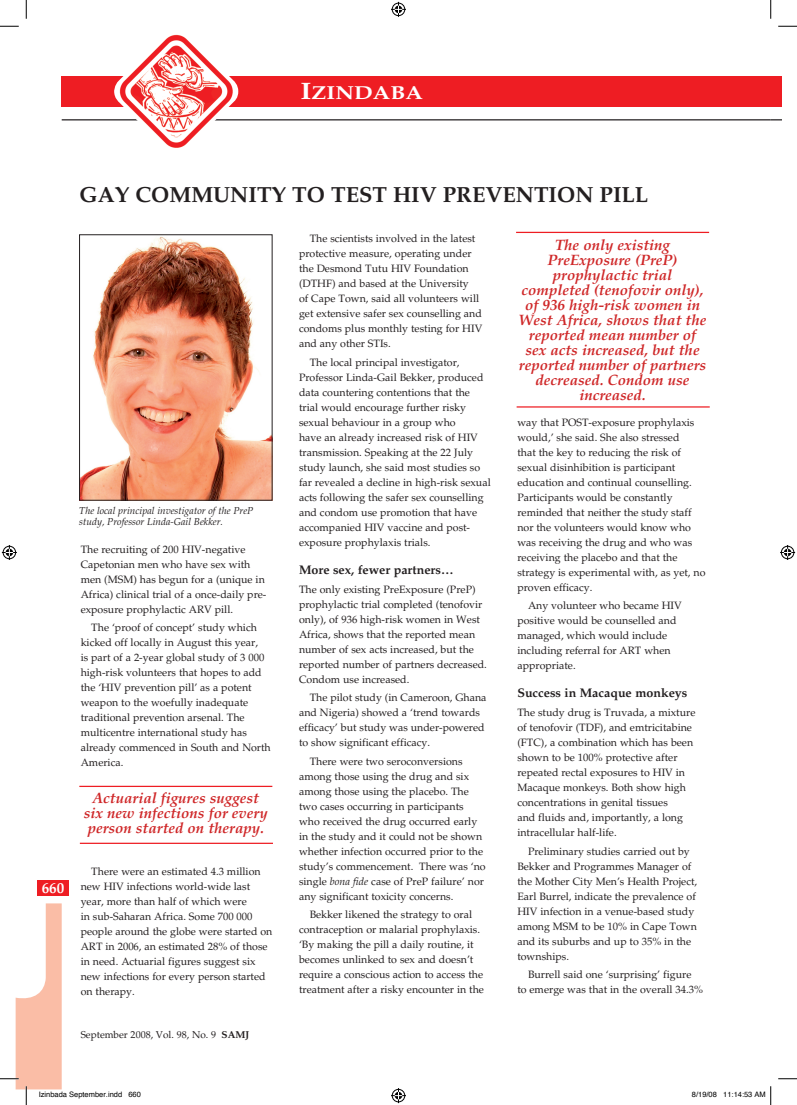
<style>
.page{position:relative;width:797px;height:1105px;background:#fff}
.page>*{position:absolute;margin:0;border:0;box-sizing:border-box;transform-origin:0 0}
.t1{font:700 21.88px "Palatino";color:#231f20}
.t2{font:700 18.75px "Palatino";color:#fff;scale:1.2 1}
.t3{font:italic 700 15px/15px "Palatino";color:#cf2728;text-align:center}
.t4{font:700 15px "Palatino";color:#fff}
.t5{font:700 12.5px "Palatino";color:#231f20}
.t6{font:10.62px/15px "Palatino";color:#231f20}
.t7{font:italic 10px/11.2px "Palatino";color:#231f20}
.t8{font:10px "Palatino";color:#231f20}
.t9{font:7.5px "Helvetica";color:#000}
.s1{font-size:23.75px}
.s2{font-weight:700}
.s3{font-style:italic}
</style>
<div class="page">
<div style="left:62px;top:77px;width:708px;height:30px;background:#ee1d23"></div>
<hr style="left:62px;top:119px;width:708px;height:1px;background:#231f20">
<div style="left:38px;top:880px;width:31px;height:16px;background:#ee1d23"></div>
<img style="left:114px;top:34px;width:124px;height:114px">
<div style="left:770px;top:77px;width:11px;height:30px;background:#ee1d23"></div>
<img style="left:81px;top:236px;width:189px;height:262px">
<div style="left:79px;top:234px;width:193px;height:266px;border:1px solid #231f20"></div>
<hr style="left:79px;top:786px;width:193px;height:1px;background:#ee1d23">
<hr style="left:80px;top:843px;width:193px;height:1px;background:#ee1d23">
<hr style="left:516px;top:232px;width:193px;height:1px;background:#ee1d23">
<hr style="left:516px;top:406px;width:193px;height:2px;background:#ee1d23">
<svg style="left:0;top:25px;width:19px;height:2px"></svg>
<svg style="left:778px;top:25px;width:19px;height:2px"></svg>
<svg style="left:778px;top:1078px;width:19px;height:1px"></svg>
<svg style="left:25px;top:0;width:2px;height:19px"></svg>
<svg style="left:770px;top:0;width:1px;height:19px"></svg>
<svg style="left:391px;top:2px;width:15px;height:15px"></svg>
<svg style="left:391px;top:1088px;width:15px;height:15px"></svg>
<svg style="left:2px;top:545px;width:15px;height:15px"></svg>
<svg style="left:780px;top:545px;width:15px;height:15px"></svg>
<svg style="left:0;top:903px;width:62px;height:202px"></svg>
<svg style="left:770px;top:1086px;width:1px;height:19px"></svg>
<h2 class="t2" style="left:300px;top:82px;width:103px"><span class="s1">I</span>ZINDABA</h2>
<h3 class="t4" style="left:42px;top:879px;width:24px">660</h3>
<h1 class="t1" style="left:80px;top:182px;width:570px">GAY COMMUNITY TO TEST HIV PREVENTION PILL</h1>
<p class="t7" style="left:79px;top:505px;width:176px">The local principal investigator of the PreP study, Professor Linda-Gail Bekker.</p>
<p class="t6" style="left:81px;top:542px;width:187px">The recruiting of 200 HIV-negative Capetonian men who have sex with men (MSM) has begun for a (unique in Africa) clinical trial of a once-daily pre&shy;exposure prophylactic ARV pill.</p>
<p class="t6" style="left:81px;top:620px;width:192px;text-indent:11px">The ‘proof of concept’ study which kicked off locally in August this year,<br>is part of a 2-year global study of 3 000 high-risk volunteers that hopes to add the ‘HIV prevention pill’ as a potent weapon to the woefully inadequate traditional prevention arsenal. The multicentre international study has already commenced in South and North America.</p>
<h3 class="t3" style="left:84px;top:790px;width:185px">Actuarial figures suggest six new infections for every person started on therapy.</h3>
<p class="t6" style="left:81px;top:864px;width:193px;text-indent:11px">There were an estimated 4.3 million new HIV infections world-wide last year, more than half of which were<br>in sub-Saharan Africa. Some 700 000 people around the globe were started on ART in 2006, an estimated 28% of those in need. Actuarial figures suggest six new infections for every person started on therapy.</p>
<p class="t8" style="left:81px;top:1029px;width:170px">September 2008, Vol. 98, No. 9 <span class="s2">SAMJ</span></p>
<p class="t6" style="left:299px;top:231px;width:185px;text-indent:11px">The scientists involved in the latest protective measure, operating under the Desmond Tutu HIV Foundation (DTHF) and based at the University<br>of Cape Town, said all volunteers will get extensive safer sex counselling and condoms plus monthly testing for HIV and any other STIs.</p>
<p class="t6" style="left:299px;top:355px;width:193px;text-indent:11px">The local principal investigator, Professor Linda-Gail Bekker, produced data countering contentions that the trial would encourage further risky sexual behaviour in a group who<br>have an already increased risk of HIV transmission. Speaking at the 22 July study launch, she said most studies so far revealed a decline in high-risk sexual acts following the safer sex counselling and condom use promotion that have accompanied HIV vaccine and post&shy;exposure prophylaxis trials.</p>
<p class="t5" style="left:299px;top:563px;width:156px">More sex, fewer partners…</p>
<p class="t6" style="left:299px;top:582px;width:189px">The only existing PreExposure (PreP) prophylactic trial completed (tenofovir only), of 936 high-risk women in West Africa, shows that the reported mean number of sex acts increased, but the reported number of partners decreased.<br>Condom use increased.</p>
<p class="t6" style="left:299px;top:690px;width:189px;text-indent:11px">The pilot study (in Cameroon, Ghana and Nigeria) showed a ‘trend towards efficacy’ but study was under-powered to show significant efficacy.</p>
<p class="t6" style="left:299px;top:754px;width:188px;text-indent:11px">There were two seroconversions among those using the drug and six among those using the placebo. The two cases occurring in participants who received the drug occurred early in the study and it could not be shown whether infection occurred prior to the study’s commencement. There was ‘no single <span class="s3">bona fide</span> case of PreP failure’ nor any significant toxicity concerns.</p>
<p class="t6" style="left:299px;top:907px;width:186px;text-indent:11px">Bekker likened the strategy to oral contraception or malarial prophylaxis. ‘By making the pill a daily routine, it becomes unlinked to sex and doesn’t require a conscious action to access the treatment after a risky encounter in the</p>
<p class="t3" style="left:518px;top:237px;width:189px">The only existing<br>PreExposure (PreP) prophylactic trial completed (tenofovir only), of 936 high-risk women in<br>West Africa, shows that the reported mean number of sex acts increased, but the reported number of partners decreased. Condom use increased.</p>
<p class="t6" style="left:517px;top:415px;width:190px">way that POST-exposure prophylaxis would,’ she said. She also stressed<br>that the key to reducing the risk of sexual disinhibition is participant education and continual counselling.<br>Participants would be constantly reminded that neither the study staff nor the volunteers would know who was receiving the drug and who was receiving the placebo and that the strategy is experimental with, as yet, no proven efficacy.</p>
<p class="t6" style="left:517px;top:598px;width:166px;text-indent:11px">Any volunteer who became HIV positive would be counselled and managed, which would include including referral for ART when appropriate.</p>
<p class="t5" style="left:517px;top:686px;width:171px">Success in Macaque monkeys</p>
<p class="t6" style="left:517px;top:705px;width:180px">The study drug is Truvada, a mixture of tenofovir (TDF), and emtricitabine (FTC), a combination which has been shown to be 100% protective after repeated rectal exposures to HIV in Macaque monkeys. Both show high concentrations in genital tissues<br>and fluids and, importantly, a long intracellular half-life.</p>
<p class="t6" style="left:517px;top:844px;width:181px;text-indent:11px">Preliminary studies carried out by<br>Bekker and Programmes Manager of the Mother City Men’s Health Project,<br>Earl Burrel, indicate the prevalence of<br>HIV infection in a venue-based study among MSM to be 10% in Cape Town and its suburbs and up to 35% in the townships.</p>
<p class="t6" style="left:517px;top:967px;width:187px;text-align:center">Burrell said one ‘surprising’ figure<br>to emerge was that in the overall 34.3%</p>
<p class="t9" style="left:39px;top:1090px;width:104px">Izinbada September.indd 660</p>
<p class="t9" style="left:692px;top:1090px;width:75px">8/19/08 11:14:53 AM</p>
</div>
